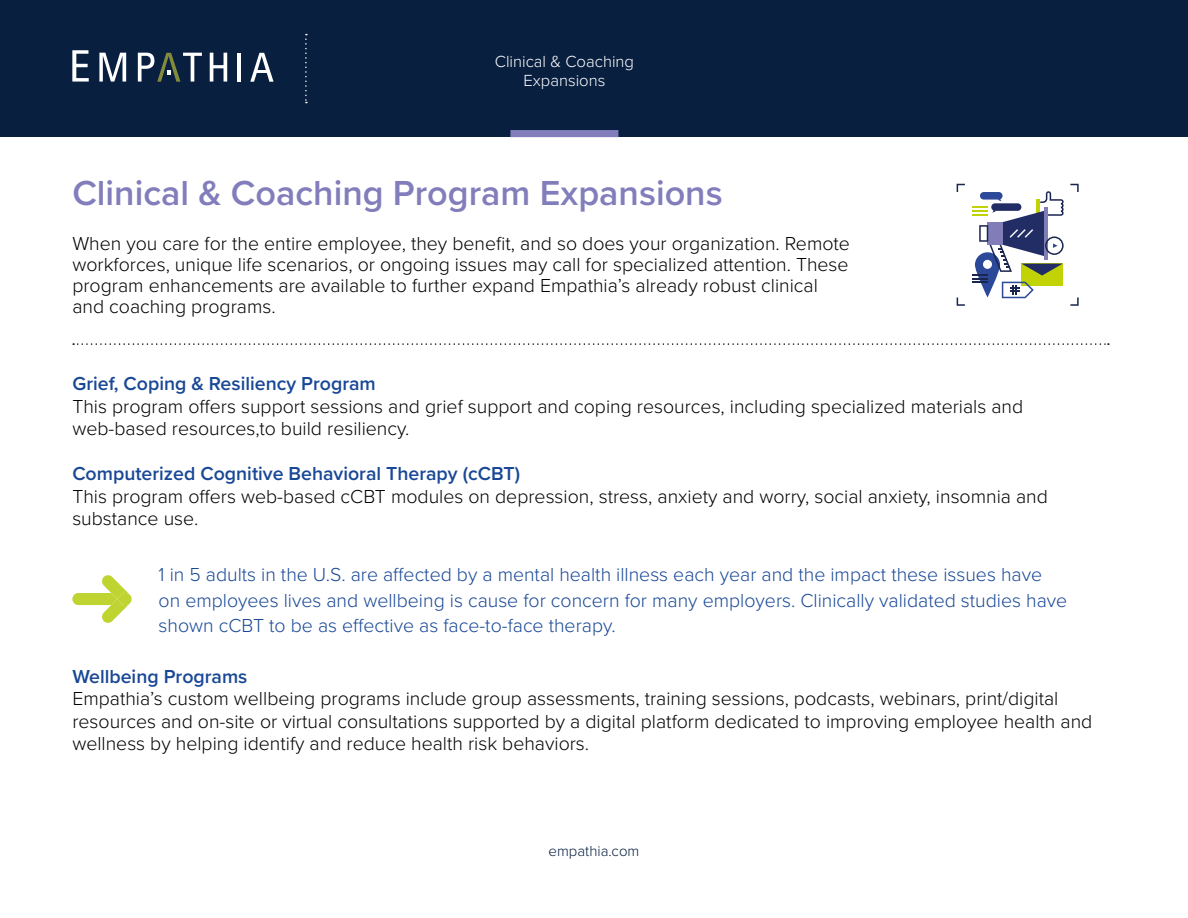
<style>
.page{position:relative;width:1188px;height:918px;background:#fff}
.page>*{position:absolute;margin:0;border:0;box-sizing:border-box;transform-origin:0 0}
.t1{font:600 36px "Proxima Nova";color:#827dbb}
.t2{font:300 19.5px/22.5px "Proxima Nova";color:#000}
.t3{font:300 19.5px/25.5px "Proxima Nova";color:#194896}
.t4{font:600 19.5px "Proxima Nova";color:#194896}
.t5{font:300 16.65px/18.8px "Proxima Nova";color:#fff;text-align:center}
.t6{font:300 15px "Proxima Nova";color:#081f3f}
</style>
<div class="page">
<div style="left:0;top:0;width:1188px;height:137px;background:#081f3f"></div>
<svg style="left:72px;top:50px;width:17px;height:32px"></svg>
<svg style="left:99px;top:53px;width:27px;height:29px"></svg>
<svg style="left:210px;top:53px;width:17px;height:29px"></svg>
<hr style="left:238px;top:53px;width:3px;height:29px;background:#fff">
<svg style="left:250px;top:53px;width:24px;height:29px"></svg>
<svg style="left:138px;top:53px;width:64px;height:29px"></svg>
<hr style="left:255px;top:70px;width:14px;height:3px;background:#fff">
<svg style="left:305px;top:34px;width:2px;height:69px"></svg>
<svg style="left:73px;top:343px;width:1036px;height:2px"></svg>
<svg style="left:72px;top:575px;width:60px;height:48px"></svg>
<div style="left:510px;top:130px;width:108px;height:7px;background:#827dbb"></div>
<svg style="left:957px;top:184px;width:8px;height:8px"></svg>
<svg style="left:957px;top:297px;width:8px;height:9px"></svg>
<svg style="left:1070px;top:297px;width:9px;height:9px"></svg>
<svg style="left:1070px;top:184px;width:9px;height:8px"></svg>
<svg style="left:972px;top:191px;width:92px;height:107px"></svg>
<p class="t5" style="left:495px;top:51px;width:141px">Clinical &amp; Coaching<br>Expansions</p>
<h1 class="t1" style="left:72px;top:166px;width:652px">Clinical &amp; Coaching Program Expansions</h1>
<p class="t2" style="left:72px;top:231px;width:779px;line-height:21.3px">When you care for the entire employee, they benefit, and so does your organization. Remote workforces, unique life scenarios, or ongoing issues may call for specialized attention. These program enhancements are available to further expand Empathia’s already robust clinical and coaching programs.</p>
<p class="t4" style="left:72px;top:369px;width:305px">Grief, Coping &amp; Resiliency Program</p>
<p class="t2" style="left:72px;top:394px;width:952px">This program offers support sessions and grief support and coping resources, including specialized materials and web-based resources,to build resiliency.</p>
<p class="t4" style="left:72px;top:459px;width:449px">Computerized Cognitive Behavioral Therapy (cCBT)</p>
<p class="t2" style="left:72px;top:484px;width:977px">This program offers web-based cCBT modules on depression, stress, anxiety and worry, social anxiety, insomnia and substance use.</p>
<p class="t3" style="left:159px;top:561px;width:910px">1 in 5 adults in the U.S. are affected by a mental health illness each year and the impact these issues have on employees lives and wellbeing is cause for concern for many employers. Clinically validated studies have shown cCBT to be as effective as face-to-face therapy.</p>
<p class="t4" style="left:72px;top:662px;width:177px">Wellbeing Programs</p>
<p class="t2" style="left:72px;top:686px;width:1022px">Empathia’s custom wellbeing programs include group assessments, training sessions, podcasts, webinars, print/digital resources and on-site or virtual consultations supported by a digital platform dedicated to improving employee health and wellness by helping identify and reduce health risk behaviors.</p>
<p class="t6" style="left:549px;top:840px;width:92px">empathia.com</p>
</div>
